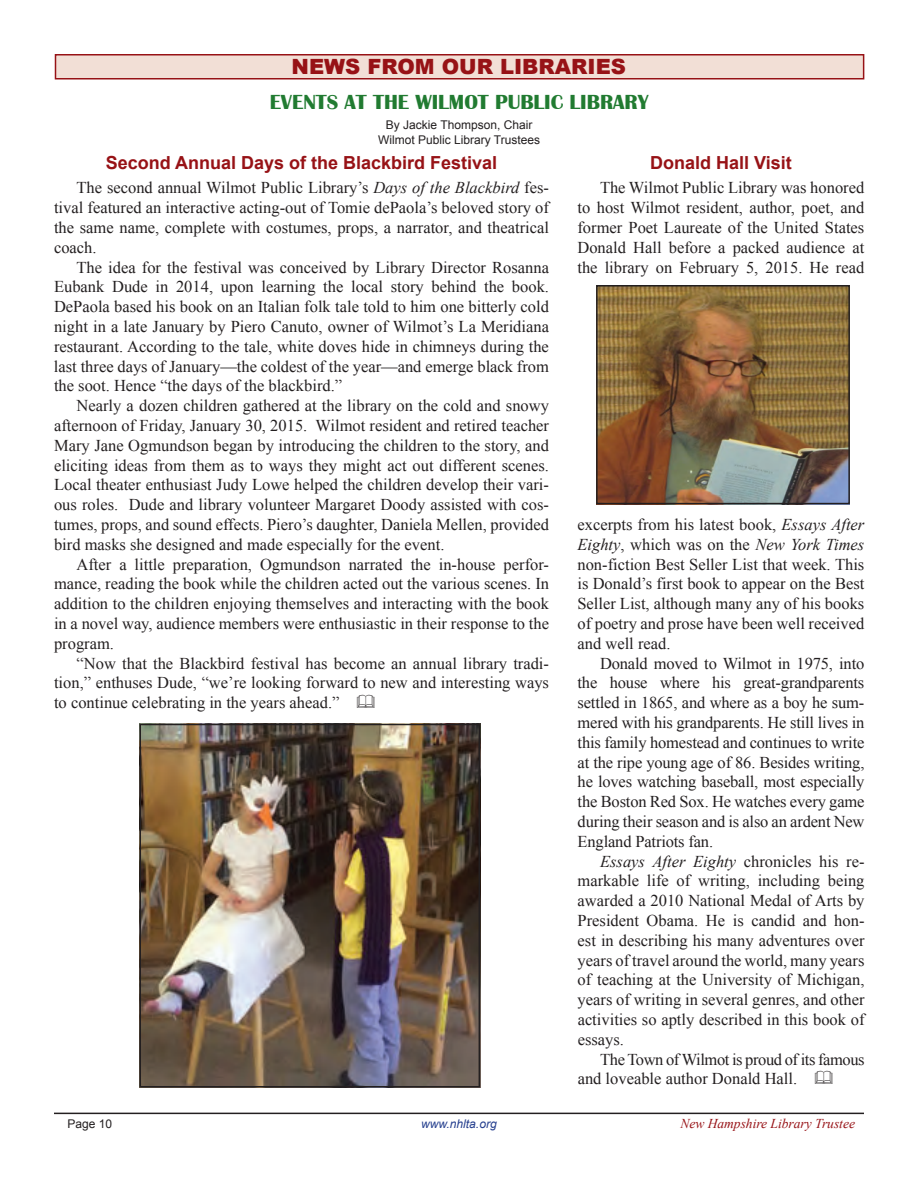
<style>
.page{position:relative;width:918px;height:1188px;background:#fff}
.page>*{position:absolute;margin:0;border:0;box-sizing:border-box;transform-origin:0 0}
.t1{font:700 21px "Britannic";color:#217b31}
.t2{font:900 21px "Arial";color:#971216}
.t3{font:700 18px "Arial";color:#971216}
.t4{font:16.5px/19.8px "Times New Roman";color:#231f20;text-align:justify}
.t5{font:16.5px/19.8px "Times New Roman";letter-spacing:-.025em;color:#231f20}
.t6{font:italic 13.5px "Times New Roman";color:#971216}
.t7{font:12px/14.4px "Arial";color:#231f20;text-align:center}
.t8{font:italic 12px "Arial";color:#253f8e}
.s1{font-style:italic}
</style>
<div class="page">
<hr style="left:54px;top:1113px;width:810px;height:1px;background:#231f20">
<div style="left:55px;top:54px;width:809px;height:26px;background:#f2dfd6;border:2px solid #971216"></div>
<img style="left:599px;top:288px;width:248px;height:213px">
<div style="left:596px;top:285px;width:254px;height:219px;border:2px solid #231f20"></div>
<img style="left:143px;top:727px;width:334px;height:358px">
<div style="left:140px;top:724px;width:340px;height:364px;border:2px solid #231f20"></div>
<p class="t2" style="left:292px;top:52px;width:336px">NEWS FROM OUR LIBRARIES</p>
<p class="t1" style="left:270px;top:90px;width:379px">EVENTS AT THE WILMOT PUBLIC LIBRARY</p>
<p class="t7" style="left:378px;top:118px;width:164px">By Jackie Thompson, Chair<br>Wilmot Public Library Trustees</p>
<p class="t3" style="left:106px;top:151px;width:393px">Second Annual Days of the Blackbird Festival</p>
<p class="t4" style="left:54px;top:178px;width:497px;text-indent:22px">The second annual Wilmot Public Library’s <span class="s1">Days of the Blackbird</span> fes&shy;tival featured an interactive acting-out of Tomie dePaola’s beloved story of the same name, complete with costumes, props, a narrator, and theatrical coach.</p>
<p class="t4" style="left:54px;top:257px;width:497px;text-indent:23px">The idea for the festival was conceived by Library Director Rosanna Eubank Dude in 2014, upon learning the local story behind the book.<br>DePaola based his book on an Italian folk tale told to him one bitterly cold night in a late January by Piero Canuto, owner of Wilmot’s La Meridiana restaurant. According to the tale, white doves hide in chimneys during the last three days of January—the coldest of the year—and emerge black from the soot. Hence “the days of the blackbird.”</p>
<p class="t4" style="left:54px;top:396px;width:497px;text-indent:22px">Nearly a dozen children gathered at the library on the cold and snowy afternoon of Friday, January 30, 2015. Wilmot resident and retired teacher Mary Jane Ogmundson began by introducing the children to the story, and eliciting ideas from them as to ways they might act out different scenes.<br>Local theater enthusiast Judy Lowe helped the children develop their vari&shy;ous roles. Dude and library volunteer Margaret Doody assisted with cos&shy;tumes, props, and sound effects. Piero’s daughter, Daniela Mellen, provided bird masks she designed and made especially for the event.</p>
<p class="t4" style="left:54px;top:554px;width:497px;text-indent:23px">After a little preparation, Ogmundson narrated the in-house perfor&shy;mance, reading the book while the children acted out the various scenes. In addition to the children enjoying themselves and interacting with the book in a novel way, audience members were enthusiastic in their response to the program.</p>
<p class="t4" style="left:54px;top:653px;width:497px;text-indent:23px">“Now that the Blackbird festival has become an annual library tradi&shy;tion,” enthuses Dude, “we’re looking forward to new and interesting ways to continue celebrating in the years ahead.”</p>
<p class="t3" style="left:650px;top:151px;width:143px">Donald Hall Visit</p>
<p class="t4" style="left:577px;top:178px;width:288px;text-indent:23px">The Wilmot Public Library was honored to host Wilmot resident, author, poet, and former Poet Laureate of the United States Donald Hall before a packed audience at the library on February 5, 2015. He read</p>
<p class="t4" style="left:577px;top:514px;width:288px">excerpts from his latest book, <span class="s1">Essays After Eighty</span>, which was on the <span class="s1">New York Times </span>non-fiction Best Seller List that week. This is Donald’s first book to appear on the Best Seller List, although many any of his books of poetry and prose have been well received and well read.</p>
<p class="t4" style="left:577px;top:653px;width:289px;text-indent:23px">Donald moved to Wilmot in 1975, into the house where his great-grandparents settled in 1865, and where as a boy he sum&shy;mered with his grandparents. He still lives in this family homestead and continues to write at the ripe young age of 86. Besides writing, he loves watching baseball, most especially the Boston Red Sox. He watches every game during their season and is also an ardent New England Patriots fan.</p>
<p class="t4" style="left:578px;top:851px;width:288px;text-indent:23px"><span class="s1">Essays After Eighty</span> chronicles his re&shy;markable life of writing, including being awarded a 2010 National Medal of Arts by President Obama. He is candid and hon&shy;est in describing his many adventures over years of travel around the world, many years of teaching at the University of Michigan, years of writing in several genres, and other activities so aptly described in this book of essays.</p>
<p class="t5" style="left:578px;top:1049px;width:288px;text-indent:22px">The Town of Wilmot is proud of its famous and loveable author Donald Hall.</p>
<p class="t7" style="left:67px;top:1116px;width:46px">Page 10</p>
<p class="t8" style="left:421px;top:1116px;width:77px">www.nhlta.org</p>
<p class="t6" style="left:680px;top:1114px;width:176px">New Hampshire Library Trustee</p>
</div>
